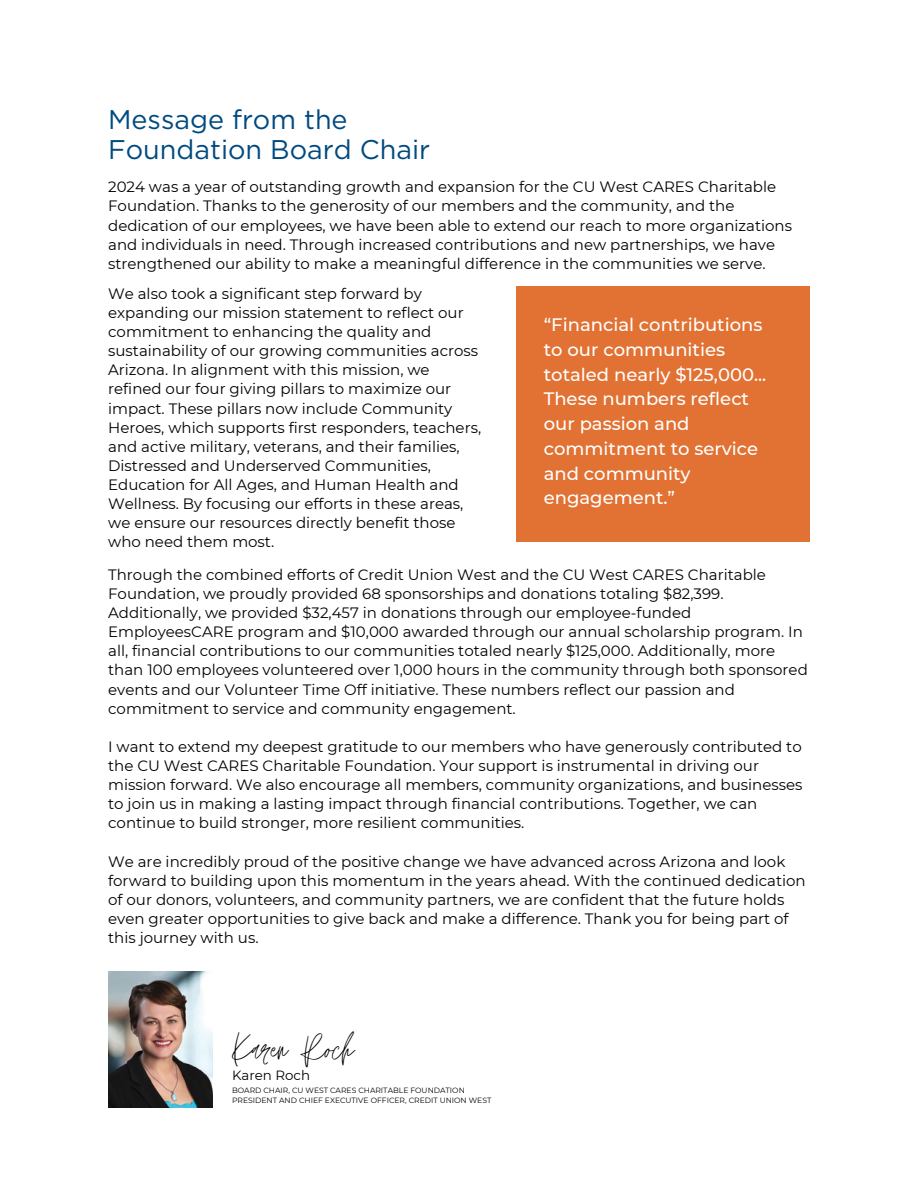
<style>
.page{position:relative;width:918px;height:1188px;background:#fff}
.page>*{position:absolute;margin:0;border:0;box-sizing:border-box;transform-origin:0 0}
.t1{font:49.5px "Jonathan";color:#000}
.t2{font:27px/29.2px "Gotham";color:#004a80}
.t3{font:500 18px/24.8px "Montserrat";color:#fff}
.t4{font:15px/19.2px "Montserrat";color:#000}
.t5{font:13.35px "Montserrat";color:#000}
.t6{font:7.65px/10.2px "Montserrat";color:#000}
</style>
<div class="page">
<div style="left:517px;top:286px;width:293px;height:255px;background:#e17234"></div>
<img style="left:108px;top:972px;width:105px;height:136px">
<h4 class="t2" style="left:108px;top:105px;width:324px">Message from the<br>Foundation Board Chair</h4>
<h2 class="t4" style="left:108px;top:177px;width:685px">2024 was a year of outstanding growth and expansion for the CU West CARES Charitable Foundation. Thanks to the generosity of our members and the community, and the dedication of our employees, we have been able to extend our reach to more organizations and individuals in need. Through increased contributions and new partnerships, we have strengthened our ability to make a meaningful difference in the communities we serve.</h2>
<h4 class="t4" style="left:108px;top:284px;width:375px">We also took a significant step forward by expanding our mission statement to reflect our commitment to enhancing the quality and sustainability of our growing communities across Arizona. In alignment with this mission, we refined our four giving pillars to maximize our impact. These pillars now include Community Heroes, which supports first responders, teachers, and active military, veterans, and their families, Distressed and Underserved Communities, Education for All Ages, and Human Health and Wellness. By focusing our efforts in these areas, we ensure our resources directly benefit those who need them most.</h4>
<h4 class="t3" style="left:544px;top:312px;width:224px">“Financial contributions to our communities totaled nearly $125,000...<br>These numbers reflect our passion and commitment to service and community engagement.”</h4>
<h3 class="t4" style="left:108px;top:565px;width:701px">Through the combined efforts of Credit Union West and the CU West CARES Charitable Foundation, we proudly provided 68 sponsorships and donations totaling $82,399.<br>Additionally, we provided $32,457 in donations through our employee-funded EmployeesCARE program and $10,000 awarded through our annual scholarship program. In all, financial contributions to our communities totaled nearly $125,000. Additionally, more than 100 employees volunteered over 1,000 hours in the community through both sponsored events and our Volunteer Time Off initiative. These numbers reflect our passion and commitment to service and community engagement.</h3>
<h4 class="t4" style="left:108px;top:737px;width:696px">I want to extend my deepest gratitude to our members who have generously contributed to the CU West CARES Charitable Foundation. Your support is instrumental in driving our mission forward. We also encourage all members, community organizations, and businesses to join us in making a lasting impact through financial contributions. Together, we can continue to build stronger, more resilient communities.</h4>
<h4 class="t4" style="left:108px;top:852px;width:699px">We are incredibly proud of the positive change we have advanced across Arizona and look forward to building upon this momentum in the years ahead. With the continued dedication of our donors, volunteers, and community partners, we are confident that the future holds even greater opportunities to give back and make a difference. Thank you for being part of this journey with us.</h4>
<p class="t1" style="left:232px;top:1022px;width:124px">Karen Roch</p>
<p class="t5" style="left:232px;top:1067px;width:79px">Karen Roch</p>
<h1 class="t6" style="left:232px;top:1085px;width:261px">BOARD CHAIR, CU WEST CARES CHARITABLE FOUNDATION<br>PRESIDENT AND CHIEF EXECUTIVE OFFICER, CREDIT UNION WEST</h1>
</div>
